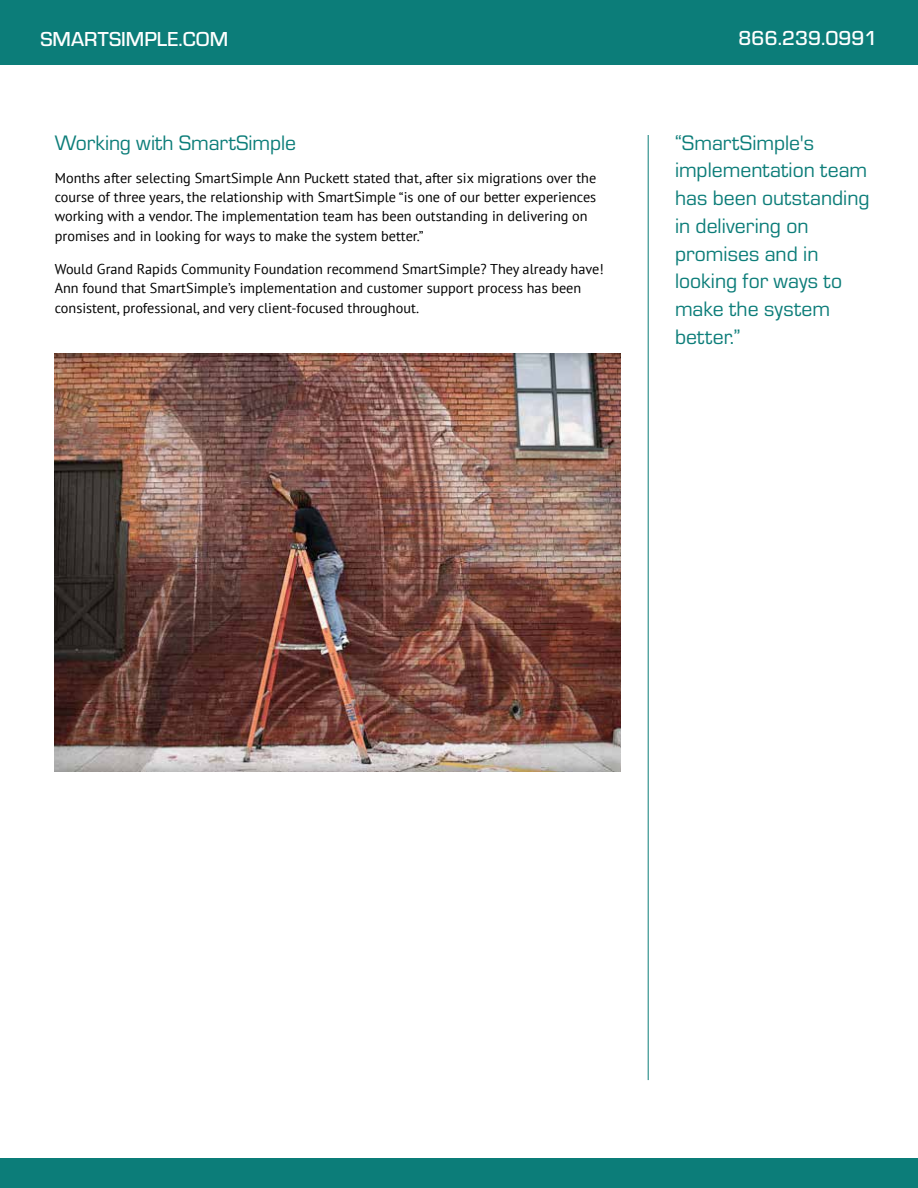
<style>
.page{position:relative;width:918px;height:1188px;background:#fff}
.page>*{position:absolute;margin:0;border:0;box-sizing:border-box;transform-origin:0 0}
.t1{font:21.75px/27.8px "Eurostile";color:#0c7d79}
.t2{font:500 21px "Eurostile";color:#fff}
.t3{font:14.25px/19.5px "PT Sans";color:#000}
</style>
<div class="page">
<div style="left:0;top:0;width:918px;height:65px;background:#0c7d79"></div>
<div style="left:0;top:1158px;width:918px;height:30px;background:#0c7d79"></div>
<hr style="left:648px;top:135px;width:1px;height:945px;background:#0c7d79">
<img style="left:54px;top:353px;width:567px;height:419px">
<h2 class="t2" style="left:40px;top:25px;width:189px">SMARTSIMPLE.COM</h2>
<h2 class="t2" style="left:739px;top:24px;width:141px">866.239.0991</h2>
<h1 class="t1" style="left:55px;top:128px;width:243px">Working with SmartSimple</h1>
<p class="t3" style="left:55px;top:167px;width:543px">Months after selecting SmartSimple Ann Puckett stated that, after six migrations over the course of three years, the relationship with SmartSimple “is one of our better experiences working with a vendor. The implementation team has been outstanding in delivering on promises and in looking for ways to make the system better.”</p>
<p class="t3" style="left:55px;top:259px;width:550px">Would Grand Rapids Community Foundation recommend SmartSimple? They already have!<br>Ann found that SmartSimple’s implementation and customer support process has been consistent, professional, and very client-focused throughout.</p>
<h1 class="t1" style="left:675px;top:128px;width:196px">“SmartSimple's implementation team has been outstanding in delivering on promises and in looking for ways to make the system better.”</h1>
</div>
